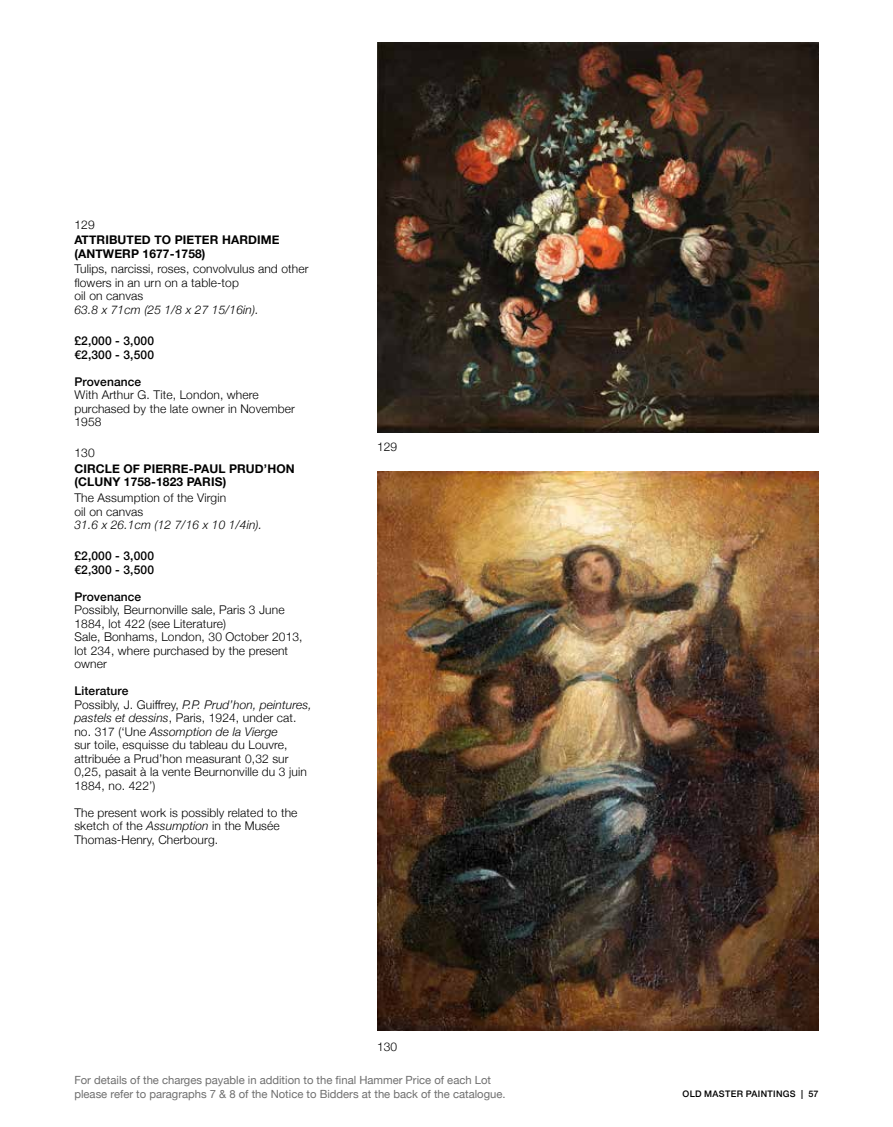
<style>
.page{position:relative;width:893px;height:1127px;background:#fff}
.page>*{position:absolute;margin:0;border:0;box-sizing:border-box;transform-origin:0 0}
.t1{font:300 12px/13.5px "Helvetica Neue";letter-spacing:.01em;color:#000}
.t2{font:700 12px/13.5px "Helvetica Neue";letter-spacing:.01em;color:#000}
.t3{font:500 12px/13.5px "Helvetica Neue";letter-spacing:.01em;color:#000}
.t4{font:italic 300 12px "Helvetica Neue";letter-spacing:.01em;color:#000}
.t5{font:11.25px/13.5px "Helvetica Neue";color:#6f6f6f}
.t6{font:500 9px "Helvetica Neue";letter-spacing:.035em;color:#000}
.s1{font-weight:500}
.s2{font-style:italic}
</style>
<div class="page">
<img style="left:377px;top:472px;width:442px;height:558px">
<img style="left:377px;top:43px;width:442px;height:389px">
<p class="t1" style="left:74px;top:217px;width:22px">129</p>
<p class="t2" style="left:74px;top:233px;width:207px">ATTRIBUTED TO PIETER HARDIME (ANTWERP 1677-1758)</p>
<p class="t1" style="left:74px;top:261px;width:236px">Tulips, narcissi, roses, convolvulus and other flowers in an urn on a table-top<br>oil on canvas</p>
<p class="t4" style="left:74px;top:300px;width:186px">63.8 x 71cm (25 1/8 x 27 15/16in).</p>
<p class="t3" style="left:74px;top:333px;width:81px">£2,000 - 3,000 €2,300 - 3,500</p>
<p class="t3" style="left:74px;top:373px;width:68px">Provenance</p>
<p class="t1" style="left:74px;top:387px;width:222px">With Arthur G. Tite, London, where purchased by the late owner in November<br>1958</p>
<p class="t1" style="left:74px;top:445px;width:22px">130</p>
<p class="t2" style="left:74px;top:462px;width:222px">CIRCLE OF PIERRE-PAUL PRUD’HON (CLUNY 1758-1823 PARIS)</p>
<p class="t1" style="left:74px;top:490px;width:153px">The Assumption of the Virgin oil on canvas</p>
<p class="t4" style="left:74px;top:515px;width:189px">31.6 x 26.1cm (12 7/16 x 10 1/4in).</p>
<p class="t3" style="left:74px;top:548px;width:81px">£2,000 - 3,000 €2,300 - 3,500</p>
<p class="t3" style="left:74px;top:589px;width:68px">Provenance</p>
<p class="t1" style="left:74px;top:602px;width:230px">Possibly, Beurnonville sale, Paris 3 June<br>1884, lot 422 (see Literature)<br>Sale, Bonhams, London, 30 October 2013, lot 234, where purchased by the present owner</p>
<p class="t1" style="left:74px;top:683px;width:239px"><span class="s1">Literature<br></span>Possibly, J. Guiffrey, <span class="s2">P.P. Prud’hon, peintures, pastels et dessins</span>, Paris, 1924, under cat. no. 317 (‘Une <span class="s2">Assomption de la Vierge<br></span>sur toile, esquisse du tableau du Louvre, attribuée a Prud’hon measurant 0,32 sur 0,25, pasait à la vente Beurnonville du 3 juin 1884, no. 422’)</p>
<p class="t1" style="left:74px;top:805px;width:225px">The present work is possibly related to the sketch of the <span class="s2">Assumption</span> in the Musée<br>Thomas-Henry, Cherbourg.</p>
<p class="t1" style="left:377px;top:439px;width:22px">129</p>
<p class="t1" style="left:377px;top:1039px;width:22px">130</p>
<p class="t5" style="left:74px;top:1074px;width:433px">For details of the charges payable in addition to the final Hammer Price of each Lot please refer to paragraphs 7 &amp; 8 of the Notice to Bidders at the back of the catalogue.</p>
<p class="t6" style="left:682px;top:1087px;width:138px">OLD MASTER PAINTINGS | 57</p>
</div>
